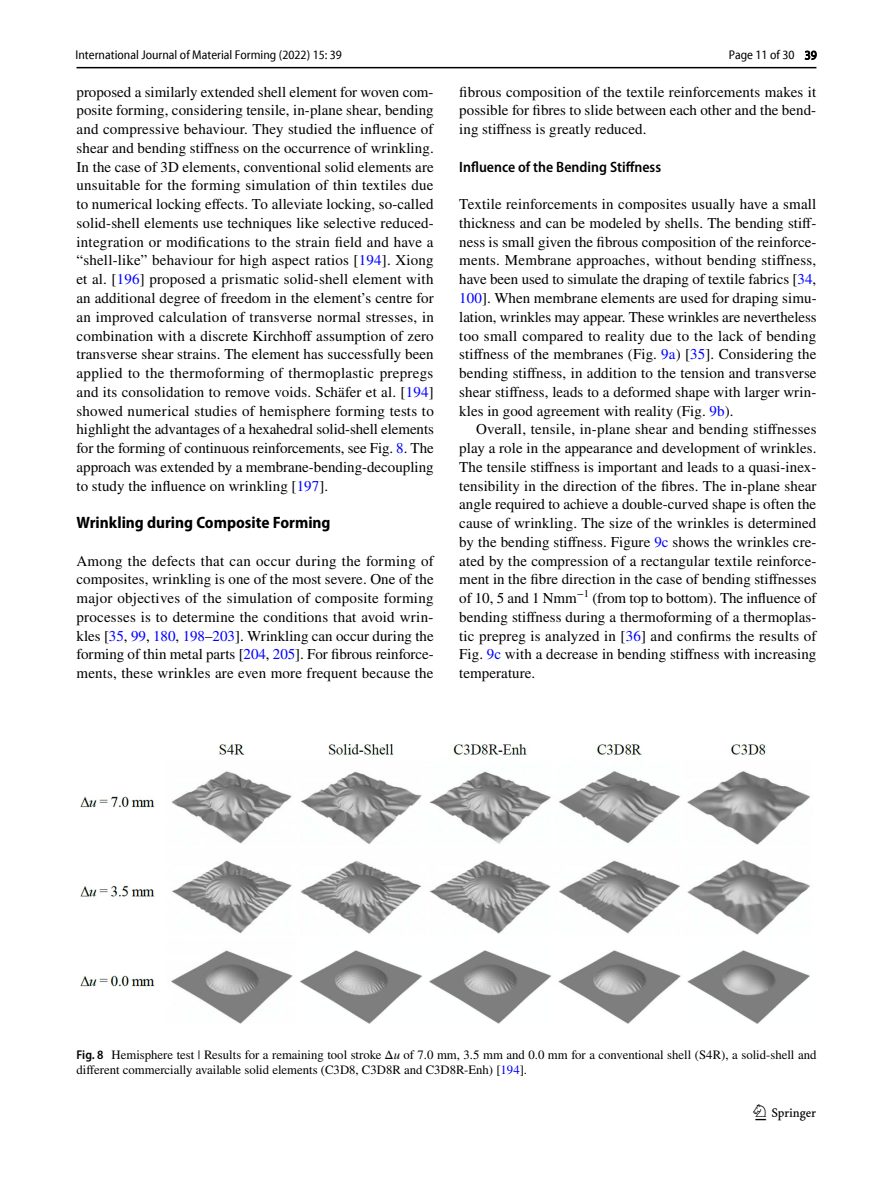
<style>
.page{position:relative;width:893px;height:1187px;background:#fff}
.page>*{position:absolute;margin:0;border:0;box-sizing:border-box;transform-origin:0 0}
.t1{font:22.5px "Springnew Regular 3";color:#000}
.t2{font:700 semi-condensed 16.5px "Myriad Pro";color:#000}
.t3{font:15px/18.8px "STIX";letter-spacing:.005em;color:#000;text-align:justify}
.t4{font:600 semi-condensed 15px "Myriad Pro";color:#000}
.t5{font:12.75px/15px "STIX";color:#000}
.t6{font:semi-condensed 12.75px "Myriad Pro Unic";color:#000}
.s1{color:#00f}
.s2{font-family:"Myriad Pro";font-weight:600;font-stretch:semi-condensed}
.s3{font-family:"STIX Math"}
.s4{font-family:"STIX General";font-style:italic}
</style>
<div class="page">
<hr style="left:77px;top:67px;width:739px;height:1px;background:#000">
<img style="left:81px;top:744px;width:730px;height:279px">
<p class="t6" style="left:76px;top:50px;width:268px">International Journal of Material Forming (2022) 15: 39</p>
<p class="t6" style="left:729px;top:50px;width:90px">Page 11 of 30 39</p>
<p class="t3" style="left:77px;top:83px;width:359px">proposed a similarly extended shell element for woven com&shy;posite forming, considering tensile, in-plane shear, bending and compressive behaviour. They studied the influence of shear and bending stiffness on the occurrence of wrinkling.<br>In the case of 3D elements, conventional solid elements are unsuitable for the forming simulation of thin textiles due to numerical locking effects. To alleviate locking, so-called solid-shell elements use techniques like selective reduced&shy;integration or modifications to the strain field and have a “shell-like” behaviour for high aspect ratios [<span class="s1">194</span>]. Xiong et al. [<span class="s1">196</span>] proposed a prismatic solid-shell element with an additional degree of freedom in the element’s centre for an improved calculation of transverse normal stresses, in combination with a discrete Kirchhoff assumption of zero transverse shear strains. The element has successfully been applied to the thermoforming of thermoplastic prepregs and its consolidation to remove voids. Schäfer et al. [<span class="s1">194</span>] showed numerical studies of hemisphere forming tests to highlight the advantages of a hexahedral solid-shell elements for the forming of continuous reinforcements, see Fig. <span class="s1">8</span>. The approach was extended by a membrane-bending-decoupling to study the influence on wrinkling [<span class="s1">197</span>].</p>
<p class="t2" style="left:77px;top:513px;width:256px">Wrinkling during Composite Forming</p>
<p class="t3" style="left:77px;top:552px;width:359px">Among the defects that can occur during the forming of composites, wrinkling is one of the most severe. One of the major objectives of the simulation of composite forming processes is to determine the conditions that avoid wrin&shy;kles [<span class="s1">35</span>, <span class="s1">99</span>, <span class="s1">180</span>, <span class="s1">198</span>–<span class="s1">203</span>]. Wrinkling can occur during the forming of thin metal parts [<span class="s1">204</span>, <span class="s1">205</span>]. For fibrous reinforce&shy;ments, these wrinkles are even more frequent because the</p>
<p class="t3" style="left:459px;top:83px;width:359px">fibrous composition of the textile reinforcements makes it possible for fibres to slide between each other and the bend&shy;ing stiffness is greatly reduced.</p>
<p class="t4" style="left:459px;top:158px;width:203px">Influence of the Bending Stiffness</p>
<p class="t3" style="left:459px;top:196px;width:359px">Textile reinforcements in composites usually have a small thickness and can be modeled by shells. The bending stiff&shy;ness is small given the fibrous composition of the reinforce&shy;ments. Membrane approaches, without bending stiffness, have been used to simulate the draping of textile fabrics [<span class="s1">34</span>, <span class="s1">100</span>]. When membrane elements are used for draping simu&shy;lation, wrinkles may appear. These wrinkles are nevertheless too small compared to reality due to the lack of bending stiffness of the membranes (Fig. <span class="s1">9a</span>) [<span class="s1">35</span>]. Considering the bending stiffness, in addition to the tension and transverse shear stiffness, leads to a deformed shape with larger wrin&shy;kles in good agreement with reality (Fig. <span class="s1">9b</span>).</p>
<p class="t3" style="left:459px;top:421px;width:359px;text-indent:17px">Overall, tensile, in-plane shear and bending stiffnesses play a role in the appearance and development of wrinkles.<br>The tensile stiffness is important and leads to a quasi-inex&shy;tensibility in the direction of the fibres. The in-plane shear angle required to achieve a double-curved shape is often the cause of wrinkling. The size of the wrinkles is determined by the bending stiffness. Figure <span class="s1">9c</span> shows the wrinkles cre&shy;ated by the compression of a rectangular textile reinforce&shy;ment in the fibre direction in the case of bending stiffnesses of 10, 5 and 1 Nmm<sup>−1</sup> (from top to bottom). The influence of bending stiffness during a thermoforming of a thermoplas&shy;tic prepreg is analyzed in [<span class="s1">36</span>] and confirms the results of Fig. <span class="s1">9c</span> with a decrease in bending stiffness with increasing temperature.</p>
<p class="t5" style="left:77px;top:1047px;width:741px"><span class="s2">Fig. 8</span> Hemisphere test | Results for a remaining tool stroke <span class="s3">Δ</span><span class="s4">u</span> of 7.0 mm, 3.5 mm and 0.0 mm for a conventional shell (S4R), a solid-shell and different commercially available solid elements (C3D8, C3D8R and C3D8R-Enh) [<span class="s1">194</span>].</p>
<h1 class="t1" style="left:755px;top:1104px;width:62px">1 3</h1>
</div>
